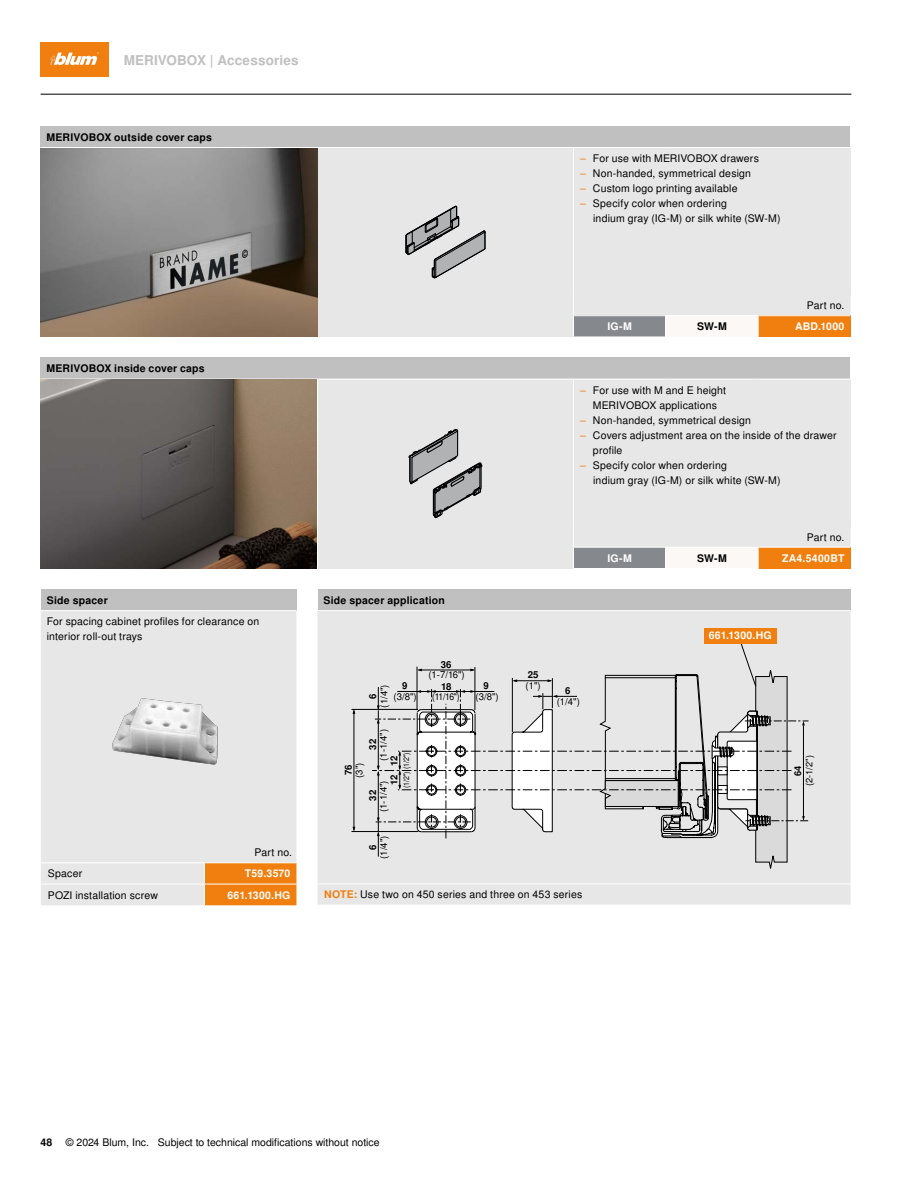
<style>
.page{position:relative;width:918px;height:1188px;background:#fff}
.page>*{position:absolute;margin:0;border:0;box-sizing:border-box;transform-origin:0 0}
.t1{font:700 13.5px "Nimbus Sans OT";letter-spacing:.01em;color:#c0c0c1}
.t2{font:10.5px/15px "Nimbus Sans OT";letter-spacing:.015em;color:#000}
.t3{font:700 10.5px "Nimbus Sans OT";letter-spacing:.02em;color:#000}
.t4{font:700 10.5px "Nimbus Sans OT";letter-spacing:.02em;color:#fff}
.t5{font:9.6px "Nimbus Sans OT";color:#000}
.t6{font:700 9.6px "Nimbus Sans OT";letter-spacing:-.005em;color:#000}
.t7{font:9.6px "Nimbus Sans OT";color:#000;scale:.9 1}
.t8{font:9.3px "Nimbus Sans OT";color:#000}
.t9{font:700 9.3px "Nimbus Sans OT";color:#000}
.t10{font:7.8px "Nimbus Sans OT";color:#000;scale:.9 1}
.s1{color:#f07f0f}
.s2{font-weight:700;color:#f07f0f}
</style>
<div class="page">
<div style="left:41px;top:43px;width:68px;height:34px;background:#f07f0f"></div>
<svg style="left:50px;top:52px;width:49px;height:13px"></svg>
<hr style="left:41px;top:94px;width:810px;height:1px;background:#000">
<div style="left:318px;top:589px;width:532px;height:22px;background:#c0c0c1"></div>
<div style="left:318px;top:611px;width:532px;height:294px;background:#e7e7e7"></div>
<hr style="left:318px;top:883px;width:400px;height:1px;background:#fff">
<hr style="left:718px;top:883px;width:133px;height:1px;background:#fff">
<hr style="left:318px;top:610px;width:400px;height:1px;background:#fff">
<hr style="left:718px;top:610px;width:133px;height:1px;background:#fff">
<hr style="left:351px;top:831px;width:67px;height:1px;background:#000">
<hr style="left:351px;top:709px;width:67px;height:1px;background:#000">
<hr style="left:354px;top:710px;width:1px;height:120px;background:#000">
<svg style="left:372px;top:640px;width:437px;height:228px;background:#d7d7d7"></svg>
<div style="left:705px;top:629px;width:72px;height:15px;background:#f07f0f"></div>
<div style="left:40px;top:126px;width:810px;height:22px;background:#c0c0c1"></div>
<div style="left:40px;top:295px;width:810px;height:42px;background:#e7e7e7"></div>
<div style="left:318px;top:148px;width:255px;height:189px;background:#e7e7e7"></div>
<div style="left:573px;top:148px;width:277px;height:147px;background:#e7e7e7"></div>
<div style="left:573px;top:316px;width:93px;height:21px;background:#85888c"></div>
<div style="left:666px;top:316px;width:92px;height:21px;background:#fbf8f6"></div>
<div style="left:758px;top:316px;width:92px;height:21px;background:#f07f0f"></div>
<hr style="left:573px;top:148px;width:1px;height:147px;background:#fff">
<svg style="left:317px;top:295px;width:1px;height:42px"></svg>
<hr style="left:40px;top:147px;width:278px;height:1px;background:#fff">
<hr style="left:318px;top:147px;width:255px;height:1px;background:#fff">
<hr style="left:573px;top:147px;width:93px;height:1px;background:#fff">
<hr style="left:666px;top:147px;width:92px;height:1px;background:#fff">
<hr style="left:758px;top:147px;width:92px;height:1px;background:#fff">
<hr style="left:758px;top:315px;width:92px;height:1px;background:#fff">
<hr style="left:573px;top:315px;width:93px;height:1px;background:#fff">
<svg style="left:573px;top:295px;width:1px;height:42px"></svg>
<hr style="left:666px;top:315px;width:92px;height:1px;background:#fff">
<svg style="left:665px;top:316px;width:1px;height:21px"></svg>
<svg style="left:758px;top:316px;width:1px;height:21px"></svg>
<div style="left:40px;top:358px;width:810px;height:21px;background:#c0c0c1"></div>
<div style="left:574px;top:526px;width:276px;height:21px;background:#e7e7e7"></div>
<div style="left:318px;top:379px;width:255px;height:189px;background:#e7e7e7"></div>
<div style="left:573px;top:379px;width:277px;height:147px;background:#e7e7e7"></div>
<div style="left:573px;top:547px;width:93px;height:21px;background:#85888c"></div>
<div style="left:666px;top:547px;width:92px;height:21px;background:#fbf8f6"></div>
<div style="left:758px;top:547px;width:92px;height:21px;background:#f07f0f"></div>
<hr style="left:573px;top:379px;width:1px;height:147px;background:#fff">
<hr style="left:318px;top:379px;width:255px;height:1px;background:#fff">
<hr style="left:573px;top:379px;width:93px;height:1px;background:#fff">
<hr style="left:666px;top:379px;width:92px;height:1px;background:#fff">
<hr style="left:758px;top:379px;width:92px;height:1px;background:#fff">
<hr style="left:758px;top:547px;width:92px;height:1px;background:#fff">
<hr style="left:573px;top:547px;width:93px;height:1px;background:#fff">
<svg style="left:573px;top:547px;width:1px;height:21px"></svg>
<hr style="left:666px;top:547px;width:92px;height:1px;background:#fff">
<svg style="left:665px;top:548px;width:1px;height:20px"></svg>
<svg style="left:758px;top:548px;width:1px;height:20px"></svg>
<svg style="left:409px;top:429px;width:73px;height:89px"></svg>
<svg style="left:405px;top:206px;width:80px;height:72px"></svg>
<img style="left:40px;top:148px;width:277px;height:188px">
<img style="left:40px;top:380px;width:277px;height:188px">
<div style="left:41px;top:589px;width:255px;height:22px;background:#c0c0c1"></div>
<div style="left:41px;top:611px;width:255px;height:251px;background:#e7e7e7"></div>
<svg style="left:41px;top:863px;width:255px;height:42px;background:#eac39b"></svg>
<hr style="left:41px;top:884px;width:163px;height:1px;background:#fff">
<hr style="left:204px;top:884px;width:92px;height:1px;background:#fff">
<hr style="left:41px;top:610px;width:163px;height:1px;background:#fff">
<hr style="left:204px;top:610px;width:92px;height:1px;background:#fff">
<img style="left:112px;top:698px;width:106px;height:67px">
<p class="t1" style="left:124px;top:52px;width:177px">MERIVOBOX | Accessories</p>
<p class="t3" style="left:47px;top:131px;width:167px">MERIVOBOX outside cover caps</p>
<p class="t3" style="left:47px;top:362px;width:160px">MERIVOBOX inside cover caps</p>
<p class="t3" style="left:47px;top:594px;width:62px">Side spacer</p>
<p class="t2" style="left:47px;top:614px;width:214px">For spacing cabinet profiles for clearance on interior roll-out trays</p>
<p class="t2" style="left:255px;top:845px;width:39px">Part no.</p>
<p class="t2" style="left:48px;top:867px;width:36px">Spacer</p>
<p class="t4" style="left:245px;top:867px;width:47px">T59.3570</p>
<p class="t2" style="left:48px;top:888px;width:111px">POZI installation screw</p>
<p class="t4" style="left:227px;top:889px;width:65px">661.1300.HG</p>
<p class="t2" style="left:580px;top:151px;width:180px"><span class="s1">‒</span> For use with MERIVOBOX drawers <span class="s1">‒</span> Non-handed, symmetrical design <span class="s1">‒</span> Custom logo printing available<br><span class="s1">‒</span> Specify color when ordering</p>
<p class="t2" style="left:593px;top:211px;width:189px">indium gray (IG-M) or silk white (SW-M)</p>
<p class="t2" style="left:807px;top:298px;width:39px">Part no.</p>
<p class="t4" style="left:607px;top:320px;width:26px">IG-M</p>
<p class="t3" style="left:697px;top:320px;width:31px">SW-M</p>
<p class="t4" style="left:795px;top:320px;width:51px">ABD.1000</p>
<p class="t2" style="left:580px;top:383px;width:147px"><span class="s1">‒</span> For use with M and E height</p>
<p class="t2" style="left:593px;top:398px;width:126px">MERIVOBOX applications</p>
<p class="t2" style="left:580px;top:413px;width:172px"><span class="s1">‒</span> Non-handed, symmetrical design</p>
<p class="t2" style="left:580px;top:428px;width:258px"><span class="s1">‒</span> Covers adjustment area on the inside of the drawer</p>
<p class="t2" style="left:593px;top:443px;width:31px">profile</p>
<p class="t2" style="left:580px;top:458px;width:148px"><span class="s1">‒</span> Specify color when ordering</p>
<p class="t2" style="left:593px;top:473px;width:189px">indium gray (IG-M) or silk white (SW-M)</p>
<p class="t2" style="left:807px;top:530px;width:39px">Part no.</p>
<p class="t3" style="left:324px;top:594px;width:123px">Side spacer application</p>
<p class="t6" style="left:441px;top:659px;width:12px">36</p>
<p class="t5" style="left:428px;top:669px;width:38px">(1-7/16")</p>
<p class="t7" style="left:432px;top:691px;width:32px">(11/16")</p>
<p class="t6" style="left:402px;top:680px;width:7px">9</p>
<p class="t6" style="left:441px;top:680px;width:12px">18</p>
<p class="t5" style="left:378px;top:708px;width:25px;rotate:-90deg">(1/4")</p>
<p class="t5" style="left:394px;top:691px;width:25px">(3/8")</p>
<p class="t6" style="left:367px;top:699px;width:7px;rotate:-90deg">6</p>
<p class="t5" style="left:378px;top:761px;width:33px;rotate:-90deg">(1-1/4")</p>
<p class="t6" style="left:367px;top:750px;width:12px;rotate:-90deg">32</p>
<p class="t10" style="left:402px;top:788px;width:41px;rotate:-90deg">(1/2") (1/2")</p>
<p class="t6" style="left:388px;top:766px;width:12px;rotate:-90deg">12</p>
<p class="t6" style="left:388px;top:785px;width:12px;rotate:-90deg">12</p>
<p class="t5" style="left:353px;top:778px;width:17px;rotate:-90deg">(3")</p>
<p class="t6" style="left:343px;top:775px;width:12px;rotate:-90deg">76</p>
<p class="t5" style="left:378px;top:812px;width:33px;rotate:-90deg">(1-1/4")</p>
<p class="t6" style="left:367px;top:801px;width:12px;rotate:-90deg">32</p>
<p class="t5" style="left:378px;top:859px;width:25px;rotate:-90deg">(1/4")</p>
<p class="t6" style="left:367px;top:850px;width:7px;rotate:-90deg">6</p>
<p class="t6" style="left:483px;top:680px;width:7px">9</p>
<p class="t5" style="left:475px;top:691px;width:25px">(3/8")</p>
<p class="t6" style="left:528px;top:669px;width:12px">25</p>
<p class="t5" style="left:526px;top:680px;width:17px">(1")</p>
<p class="t6" style="left:565px;top:685px;width:7px">6</p>
<p class="t5" style="left:557px;top:696px;width:25px">(1/4")</p>
<p class="t2" style="left:324px;top:888px;width:260px"><span class="s2">NOTE:</span> Use two on 450 series and three on 453 series</p>
<p class="t4" style="left:607px;top:552px;width:26px">IG-M</p>
<p class="t3" style="left:697px;top:552px;width:31px">SW-M</p>
<p class="t4" style="left:782px;top:552px;width:64px">ZA4.5400BT</p>
<p class="t4" style="left:709px;top:629px;width:65px">661.1300.HG</p>
<p class="t9" style="left:792px;top:776px;width:12px;rotate:-90deg">64</p>
<p class="t8" style="left:804px;top:786px;width:32px;rotate:-90deg">(2-1/2")</p>
<p class="t3" style="left:40px;top:1136px;width:13px">48</p>
<p class="t2" style="left:66px;top:1135px;width:315px">© 2024 Blum, Inc. Subject to technical modifications without notice</p>
</div>
